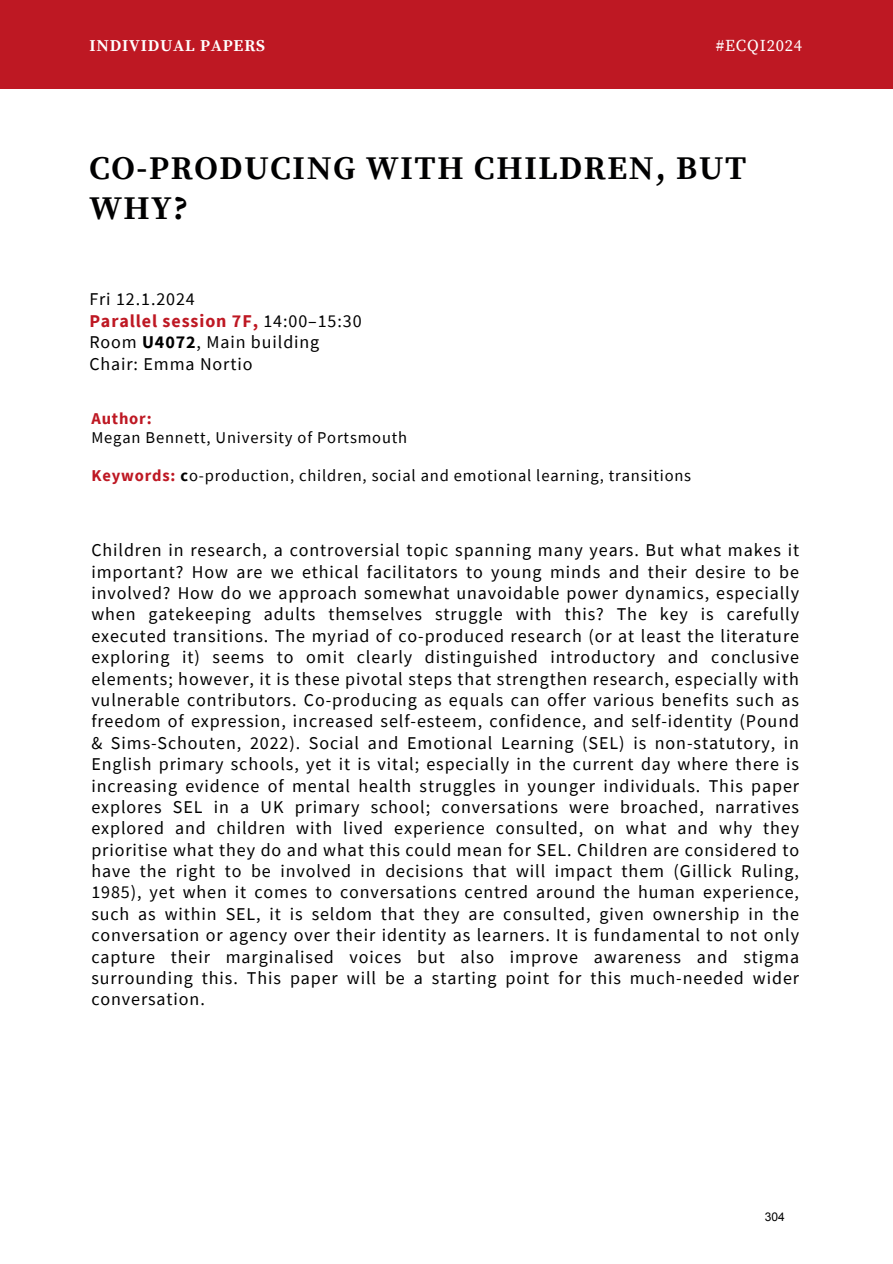
<style>
.page{position:relative;width:893px;height:1264px;background:#fff}
.page>*{position:absolute;margin:0;border:0;box-sizing:border-box;transform-origin:0 0}
.t1{font:700 33px/39.3px "Source Serif Pro";letter-spacing:.05em;color:#000001}
.t2{font:18px/21.3px "Source Sans Pro";letter-spacing:.05em;color:#000;text-align:justify}
.t3{font:700 18px "Source Sans Pro";letter-spacing:.05em;color:#be1823}
.t4{font:16.5px "Source Sans Pro";letter-spacing:.05em;color:#000}
.t5{font:700 16.5px "Source Serif Pro";letter-spacing:.05em;color:#fff}
.t6{font:16.5px "Source Serif Pro";letter-spacing:.05em;color:#fff}
.t7{font:700 16.5px "Source Sans Pro";letter-spacing:.05em;color:#be1823}
.t8{font:12px "Arial";color:#000}
.s1{font-weight:400;color:#000}
.s2{font-weight:700}
.s3{font-weight:700;color:#be1823}
</style>
<div class="page">
<div style="left:0;top:0;width:892px;height:89px;background:#be1823"></div>
<p class="t5" style="left:89px;top:36px;width:177px">INDIVIDUAL PAPERS</p>
<p class="t6" style="left:715px;top:36px;width:88px">#ECQI2024</p>
<p class="t1" style="left:89px;top:150px;width:658px">CO-PRODUCING WITH CHILDREN, BUT<br>WHY?</p>
<p class="t2" style="left:89px;top:288px;width:107px">Fri 12.1.2024</p>
<p class="t3" style="left:89px;top:309px;width:274px">Parallel session 7F, <span class="s1">14:00–15:30</span></p>
<p class="t2" style="left:89px;top:331px;width:231px">Room <span class="s2">U4072</span>, Main building</p>
<p class="t2" style="left:89px;top:352px;width:164px">Chair: Emma Nortio</p>
<p class="t7" style="left:91px;top:407px;width:62px">Author:</p>
<p class="t4" style="left:91px;top:426px;width:317px">Megan Bennett, University of Portsmouth</p>
<p class="t4" style="left:91px;top:464px;width:601px"><span class="s3">Keywords:</span> <span class="s2">c</span>o-production, children, social and emotional learning, transitions</p>
<p class="t2" style="left:91px;top:539px;width:709px">Children in research, a controversial topic spanning many years. But what makes it important? How are we ethical facilitators to young minds and their desire to be involved? How do we approach somewhat unavoidable power dynamics, especially when gatekeeping adults themselves struggle with this? The key is carefully executed transitions. The myriad of co-produced research (or at least the literature exploring it) seems to omit clearly distinguished introductory and conclusive elements; however, it is these pivotal steps that strengthen research, especially with vulnerable contributors. Co-producing as equals can offer various benefits such as freedom of expression, increased self-esteem, confidence, and self-identity (Pound &amp; Sims-Schouten, 2022). Social and Emotional Learning (SEL) is non-statutory, in English primary schools, yet it is vital; especially in the current day where there is increasing evidence of mental health struggles in younger individuals. This paper explores SEL in a UK primary school; conversations were broached, narratives explored and children with lived experience consulted, on what and why they prioritise what they do and what this could mean for SEL. Children are considered to have the right to be involved in decisions that will impact them (Gillick Ruling, 1985), yet when it comes to conversations centred around the human experience, such as within SEL, it is seldom that they are consulted, given ownership in the conversation or agency over their identity as learners. It is fundamental to not only capture their marginalised voices but also improve awareness and stigma surrounding this. This paper will be a starting point for this much-needed wider conversation.</p>
<p class="t8" style="left:764px;top:1208px;width:22px">304</p>
</div>
